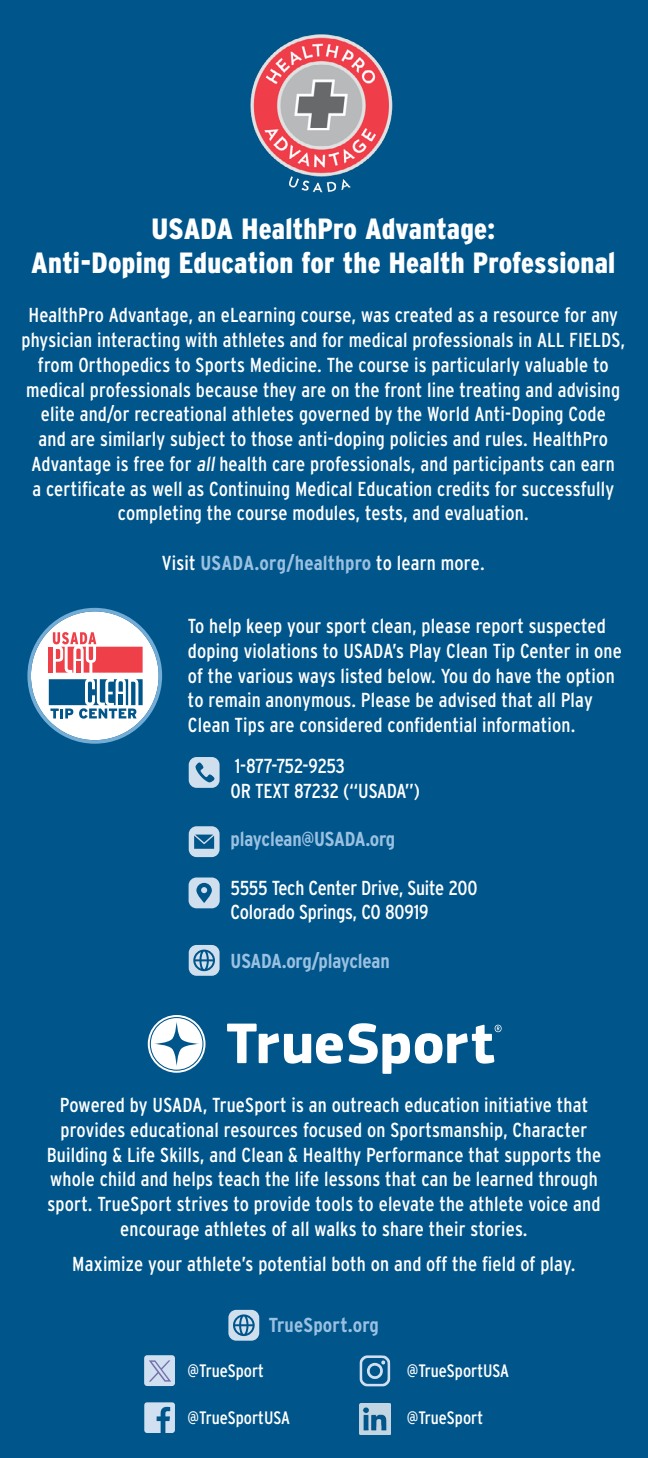
<style>
.page{position:relative;width:648px;height:1458px;background:#00558b}
.page>*{position:absolute;margin:0;border:0;box-sizing:border-box;transform-origin:0 0}
.t1{font:900 condensed 29.25px/33.8px "Interstate";letter-spacing:.01em;color:#fff;text-align:center}
.t2{font:condensed 20.25px/24.8px "Interstate";letter-spacing:.01em;color:#fff;text-align:center}
.t3{font:condensed 20.25px/24.3px "Interstate";letter-spacing:-.01em;color:#fff}
.t4{font:700 condensed 20.25px "Interstate";letter-spacing:.01em;color:#9ac1e1}
.t5{font:700 condensed 20.25px "Interstate";letter-spacing:-.01em;color:#9ac1e1}
.t6{font:condensed 20.25px/24.3px "Interstate";letter-spacing:-.025em;color:#fff}
.t7{font:condensed 18px "Interstate";color:#fff}
.s1{font-weight:400;color:#fff}
</style>
<div class="page">
<svg style="left:27px;top:608px;width:135px;height:136px"></svg>
<svg style="left:189px;top:878px;width:31px;height:30px"></svg>
<svg style="left:189px;top:945px;width:31px;height:31px"></svg>
<svg style="left:189px;top:757px;width:31px;height:31px"></svg>
<svg style="left:189px;top:826px;width:31px;height:31px"></svg>
<svg style="left:227px;top:1024px;width:116px;height:40px"></svg>
<svg style="left:349px;top:1023px;width:153px;height:51px"></svg>
<svg style="left:148px;top:1015px;width:58px;height:58px"></svg>
<div style="left:144px;top:1355px;width:31px;height:31px;background:#d1e0f0;border-radius:3px"></div>
<svg style="left:149px;top:1360px;width:22px;height:22px"></svg>
<svg style="left:144px;top:1402px;width:31px;height:31px"></svg>
<svg style="left:359px;top:1355px;width:31px;height:32px"></svg>
<svg style="left:228px;top:1310px;width:31px;height:31px"></svg>
<img style="left:250px;top:34px;width:143px;height:159px">
<img style="left:360px;top:1404px;width:30px;height:30px">
<h1 class="t1" style="left:31px;top:212px;width:585px">USADA HealthPro Advantage:<br>Anti-Doping Education for the Health Professional</h1>
<p class="t2" style="left:21px;top:303px;width:605px">HealthPro Advantage, an eLearning course, was created as a resource for any physician interacting with athletes and for medical professionals in ALL FIELDS, from Orthopedics to Sports Medicine. The course is particularly valuable to medical professionals because they are on the front line treating and advising elite and/or recreational athletes governed by the World Anti-Doping Code<br>and are similarly subject to those anti-doping policies and rules. HealthPro Advantage is free for all health care professionals, and participants can earn<br>a certificate as well as Continuing Medical Education credits for successfully completing the course modules, tests, and evaluation.</p>
<p class="t4" style="left:162px;top:550px;width:325px"><span class="s1">Visit</span> USADA.org/healthpro <span class="s1">to learn more.</span></p>
<p class="t2" style="left:188px;top:613px;width:435px;text-align:left">To help keep your sport clean, please report suspected doping violations to USADA’s Play Clean Tip Center in one of the various ways listed below. You do have the option to remain anonymous. Please be advised that all Play Clean Tips are considered confidential information.</p>
<p class="t6" style="left:231px;top:754px;width:191px">1-877-752-9253<br>OR TEXT 87232 (“USADA”)</p>
<p class="t5" style="left:231px;top:827px;width:166px">playclean@USADA.org</p>
<p class="t3" style="left:231px;top:875px;width:248px">5555 Tech Center Drive, Suite 200<br>Colorado Springs, CO 80919</p>
<p class="t5" style="left:231px;top:948px;width:161px">USADA.org/playclean</p>
<p class="t2" style="left:47px;top:1093px;width:556px">Powered by USADA, TrueSport is an outreach education initiative that provides educational resources focused on Sportsmanship, Character Building &amp; Life Skills, and Clean &amp; Healthy Performance that supports the whole child and helps teach the life lessons that can be learned through sport. TrueSport strives to provide tools to elevate the athlete voice and encourage athletes of all walks to share their stories.</p>
<p class="t2" style="left:72px;top:1251px;width:505px">Maximize your athlete’s potential both on and off the field of play.</p>
<p class="t4" style="left:269px;top:1312px;width:112px">TrueSport.org</p>
<p class="t7" style="left:188px;top:1360px;width:78px">@TrueSport</p>
<p class="t7" style="left:188px;top:1407px;width:104px">@TrueSportUSA</p>
<p class="t7" style="left:407px;top:1360px;width:104px">@TrueSportUSA</p>
<p class="t7" style="left:407px;top:1407px;width:78px">@TrueSport</p>
</div>
